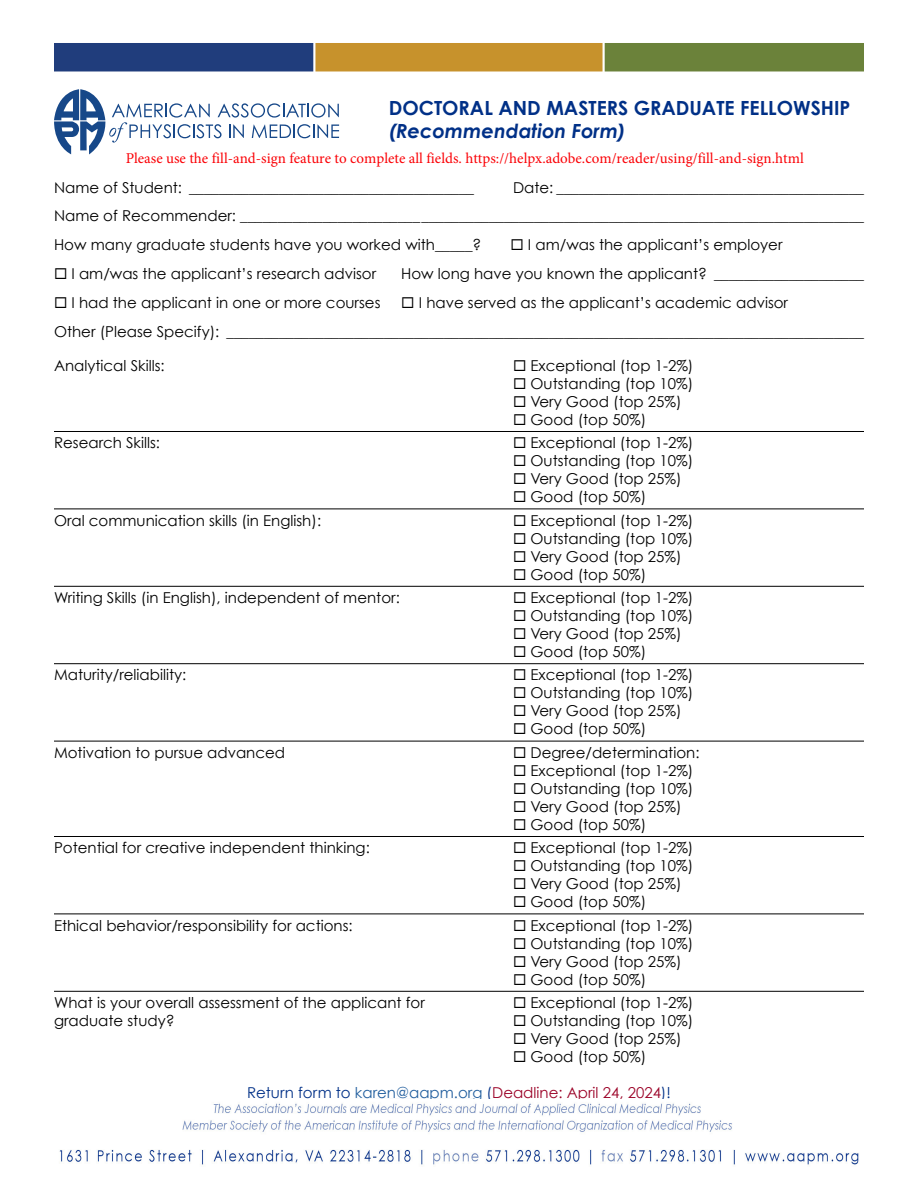
<style>
.page{position:relative;width:918px;height:1188px;background:#fff}
.page>*{position:absolute;margin:0;border:0;box-sizing:border-box;transform-origin:0 0}
.t1{font:700 19.5px "Century Gothic";color:#003087}
.t2{font:italic 700 19.5px "Century Gothic";color:#003087}
.t3{font:15px/28.8px "Century Gothic";color:#000;text-align:justify}
.t4{font:15px "Minion Pro";color:#fb0207}
.t5{font:15px "Century Gothic";color:#9b0227}
.s1{color:#003087}
.s2{color:#215e9e}
</style>
<div class="page">
<hr style="left:54px;top:431px;width:810px;height:1px;background:#000">
<hr style="left:54px;top:509px;width:810px;height:1px;background:#000">
<hr style="left:54px;top:586px;width:810px;height:1px;background:#000">
<hr style="left:54px;top:663px;width:810px;height:1px;background:#000">
<hr style="left:54px;top:741px;width:810px;height:1px;background:#000">
<hr style="left:54px;top:836px;width:810px;height:1px;background:#000">
<hr style="left:54px;top:914px;width:810px;height:1px;background:#000">
<hr style="left:54px;top:991px;width:810px;height:1px;background:#000">
<hr style="left:355px;top:1099px;width:127px;height:1px;background:#215e9e">
<div style="left:54px;top:43px;width:259px;height:28px;background:#203d7c"></div>
<div style="left:316px;top:44px;width:286px;height:27px;background:#c7922c"></div>
<div style="left:315px;top:43px;width:288px;height:28px;border:2px solid #c7922c"></div>
<div style="left:605px;top:43px;width:259px;height:28px;background:#6b823a"></div>
<svg style="left:54px;top:89px;width:285px;height:65px"></svg>
<img style="left:59px;top:1103px;width:800px;height:62px">
<h1 class="t1" style="left:389px;top:96px;width:463px">DOCTORAL AND MASTERS GRADUATE FELLOWSHIP</h1>
<h1 class="t2" style="left:389px;top:119px;width:238px">(Recommendation Form)</h1>
<p class="t4" style="left:126px;top:148px;width:680px">Please use the fill-and-sign feature to complete all fields. https://helpx.adobe.com/reader/using/fill-and-sign.html</p>
<p class="t3" style="left:54px;top:173px;width:421px">Name of Student: ______________________________________</p>
<p class="t3" style="left:54px;top:173px;width:811px;text-indent:459px">Date: _________________________________________ Name of Recommender: ___________________________________________________________________________________ How many graduate students have you worked with_____?</p>
<p class="t3" style="left:510px;top:230px;width:274px">◻ I am/was the applicant’s employer</p>
<p class="t3" style="left:54px;top:259px;width:324px">◻ I am/was the applicant’s research advisor</p>
<p class="t3" style="left:401px;top:259px;width:464px">How long have you known the applicant? ____________________</p>
<p class="t3" style="left:54px;top:288px;width:328px">◻ I had the applicant in one or more courses</p>
<p class="t3" style="left:54px;top:288px;width:811px;text-indent:347px">◻ I have served as the applicant’s academic advisor<br>Other (Please Specify): _____________________________________________________________________________________</p>
<p class="t3" style="left:54px;top:351px;width:112px">Analytical Skills:</p>
<p class="t3" style="left:513px;top:351px;width:182px">◻ Exceptional (top 1-2%)</p>
<p class="t3" style="left:513px;top:369px;width:182px">◻ Outstanding (top 10%)</p>
<p class="t3" style="left:513px;top:387px;width:170px">◻ Very Good (top 25%)</p>
<p class="t3" style="left:513px;top:405px;width:135px">◻ Good (top 50%)</p>
<p class="t3" style="left:54px;top:428px;width:108px">Research Skills:</p>
<p class="t3" style="left:513px;top:428px;width:182px">◻ Exceptional (top 1-2%)</p>
<p class="t3" style="left:513px;top:446px;width:182px">◻ Outstanding (top 10%)</p>
<p class="t3" style="left:513px;top:464px;width:170px">◻ Very Good (top 25%)</p>
<p class="t3" style="left:513px;top:482px;width:135px">◻ Good (top 50%)</p>
<p class="t3" style="left:54px;top:506px;width:269px">Oral communication skills (in English):</p>
<p class="t3" style="left:513px;top:506px;width:182px">◻ Exceptional (top 1-2%)</p>
<p class="t3" style="left:513px;top:524px;width:182px">◻ Outstanding (top 10%)</p>
<p class="t3" style="left:513px;top:542px;width:170px">◻ Very Good (top 25%)</p>
<p class="t3" style="left:513px;top:560px;width:135px">◻ Good (top 50%)</p>
<p class="t3" style="left:54px;top:583px;width:347px">Writing Skills (in English), independent of mentor:</p>
<p class="t3" style="left:513px;top:583px;width:182px">◻ Exceptional (top 1-2%)</p>
<p class="t3" style="left:513px;top:601px;width:182px">◻ Outstanding (top 10%)</p>
<p class="t3" style="left:513px;top:619px;width:170px">◻ Very Good (top 25%)</p>
<p class="t3" style="left:513px;top:637px;width:135px">◻ Good (top 50%)</p>
<p class="t3" style="left:54px;top:660px;width:134px">Maturity/reliability:</p>
<p class="t3" style="left:513px;top:660px;width:182px">◻ Exceptional (top 1-2%)</p>
<p class="t3" style="left:513px;top:678px;width:182px">◻ Outstanding (top 10%)</p>
<p class="t3" style="left:513px;top:696px;width:170px">◻ Very Good (top 25%)</p>
<p class="t3" style="left:513px;top:714px;width:135px">◻ Good (top 50%)</p>
<p class="t3" style="left:54px;top:738px;width:233px">Motivation to pursue advanced</p>
<p class="t3" style="left:513px;top:738px;width:188px">◻ Degree/determination:</p>
<p class="t3" style="left:513px;top:756px;width:182px">◻ Exceptional (top 1-2%)</p>
<p class="t3" style="left:513px;top:774px;width:182px">◻ Outstanding (top 10%)</p>
<p class="t3" style="left:513px;top:792px;width:170px">◻ Very Good (top 25%)</p>
<p class="t3" style="left:513px;top:810px;width:135px">◻ Good (top 50%)</p>
<p class="t3" style="left:54px;top:833px;width:317px">Potential for creative independent thinking:</p>
<p class="t3" style="left:513px;top:833px;width:182px">◻ Exceptional (top 1-2%)</p>
<p class="t3" style="left:513px;top:851px;width:182px">◻ Outstanding (top 10%)</p>
<p class="t3" style="left:513px;top:869px;width:170px">◻ Very Good (top 25%)</p>
<p class="t3" style="left:513px;top:887px;width:135px">◻ Good (top 50%)</p>
<p class="t3" style="left:54px;top:911px;width:300px">Ethical behavior/responsibility for actions:</p>
<p class="t3" style="left:513px;top:911px;width:182px">◻ Exceptional (top 1-2%)</p>
<p class="t3" style="left:513px;top:929px;width:182px">◻ Outstanding (top 10%)</p>
<p class="t3" style="left:513px;top:947px;width:170px">◻ Very Good (top 25%)</p>
<p class="t3" style="left:513px;top:965px;width:135px">◻ Good (top 50%)</p>
<p class="t3" style="left:54px;top:988px;width:372px">What is your overall assessment of the applicant for</p>
<p class="t3" style="left:513px;top:988px;width:182px">◻ Exceptional (top 1-2%)</p>
<p class="t3" style="left:54px;top:1006px;width:122px">graduate study?</p>
<p class="t3" style="left:513px;top:1006px;width:182px">◻ Outstanding (top 10%)</p>
<p class="t3" style="left:513px;top:1024px;width:170px">◻ Very Good (top 25%)</p>
<p class="t3" style="left:513px;top:1042px;width:135px">◻ Good (top 50%)</p>
<p class="t5" style="left:247px;top:1083px;width:425px"><span class="s1">Return form to</span> <span class="s2">karen@aapm.org</span> <span class="s1">(</span>Deadline: April 24, 2024<span class="s1">)!</span></p>
</div>
